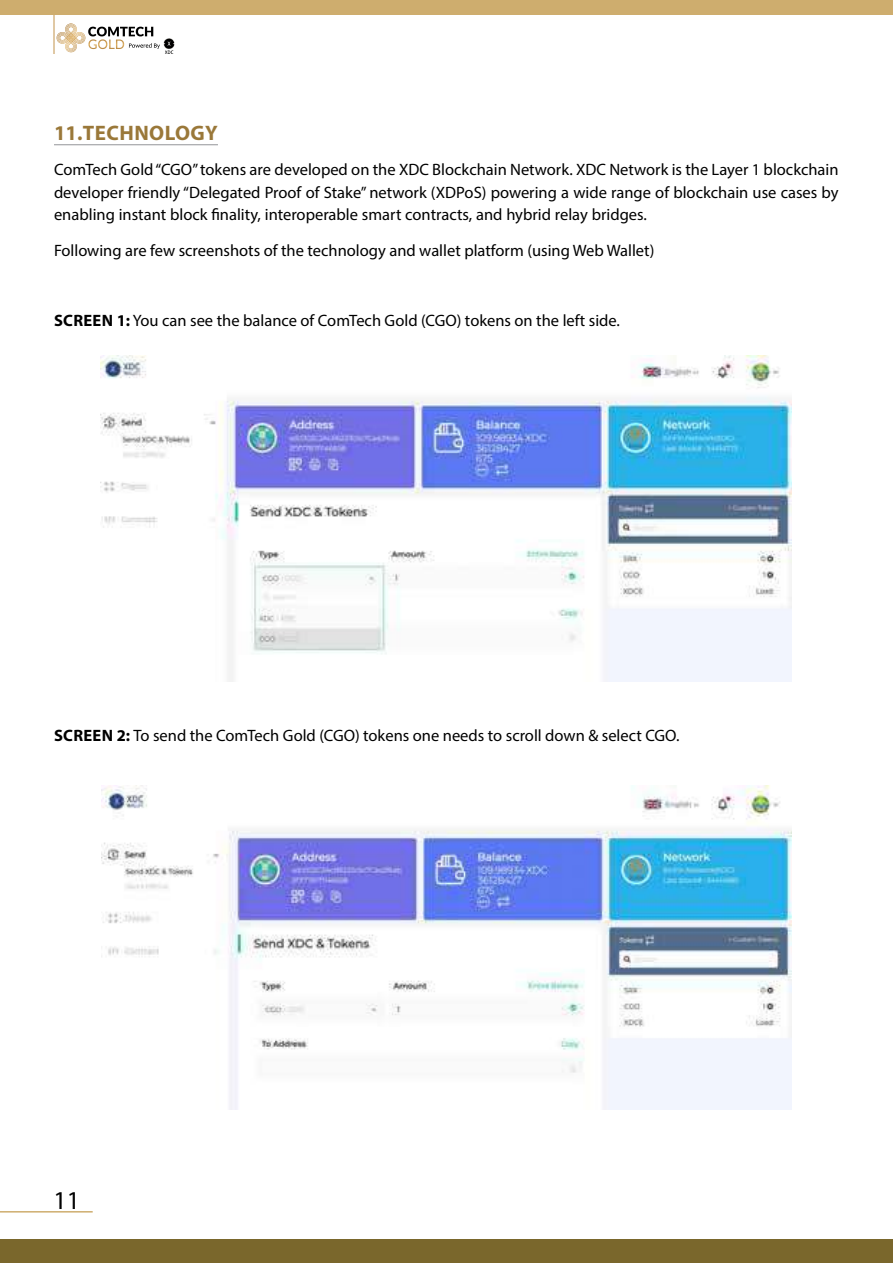
<style>
.page{position:relative;width:893px;height:1263px;background:#fff}
.page>*{position:absolute;margin:0;border:0;box-sizing:border-box;transform-origin:0 0}
.t1{font:25.8px "Myriad Pro";color:#000}
.t2{font:700 21px "Myriad Pro";letter-spacing:.02em;color:#9a7839}
.t3{font:16.5px/22.5px "Myriad Pro";color:#000;text-align:justify}
.s1{font-weight:700}
</style>
<div class="page">
<div style="left:0;top:1239px;width:893px;height:24px;background:#7a672c"></div>
<svg style="left:56px;top:23px;width:119px;height:31px"></svg>
<hr style="left:54px;top:0;width:1px;height:54px;background:#c2944c">
<div style="left:0;top:0;width:893px;height:14px;background:#cead6e"></div>
<hr style="left:0;top:1211px;width:93px;height:1px;background:#cead6e">
<hr style="left:54px;top:144px;width:164px;height:1px;background:#939598">
<img style="left:101px;top:355px;width:690px;height:327px">
<img style="left:101px;top:786px;width:691px;height:324px">
<p class="t2" style="left:54px;top:119px;width:165px">11.TECHNOLOGY</p>
<p class="t3" style="left:54px;top:158px;width:786px">ComTech Gold “CGO” tokens are developed on the XDC Blockchain Network. XDC Network is the Layer 1 blockchain developer friendly “Delegated Proof of Stake” network (XDPoS) powering a wide range of blockchain use cases by enabling instant block finality, interoperable smart contracts, and hybrid relay bridges.</p>
<p class="t3" style="left:54px;top:239px;width:602px">Following are few screenshots of the technology and wallet platform (using Web Wallet)</p>
<p class="t3" style="left:54px;top:309px;width:567px"><span class="s1">SCREEN 1:</span> You can see the balance of ComTech Gold (CGO) tokens on the left side.</p>
<p class="t3" style="left:54px;top:724px;width:627px"><span class="s1">SCREEN 2:</span> To send the ComTech Gold (CGO) tokens one needs to scroll down &amp; select CGO.</p>
<h1 class="t1" style="left:54px;top:1184px;width:28px">11</h1>
</div>
